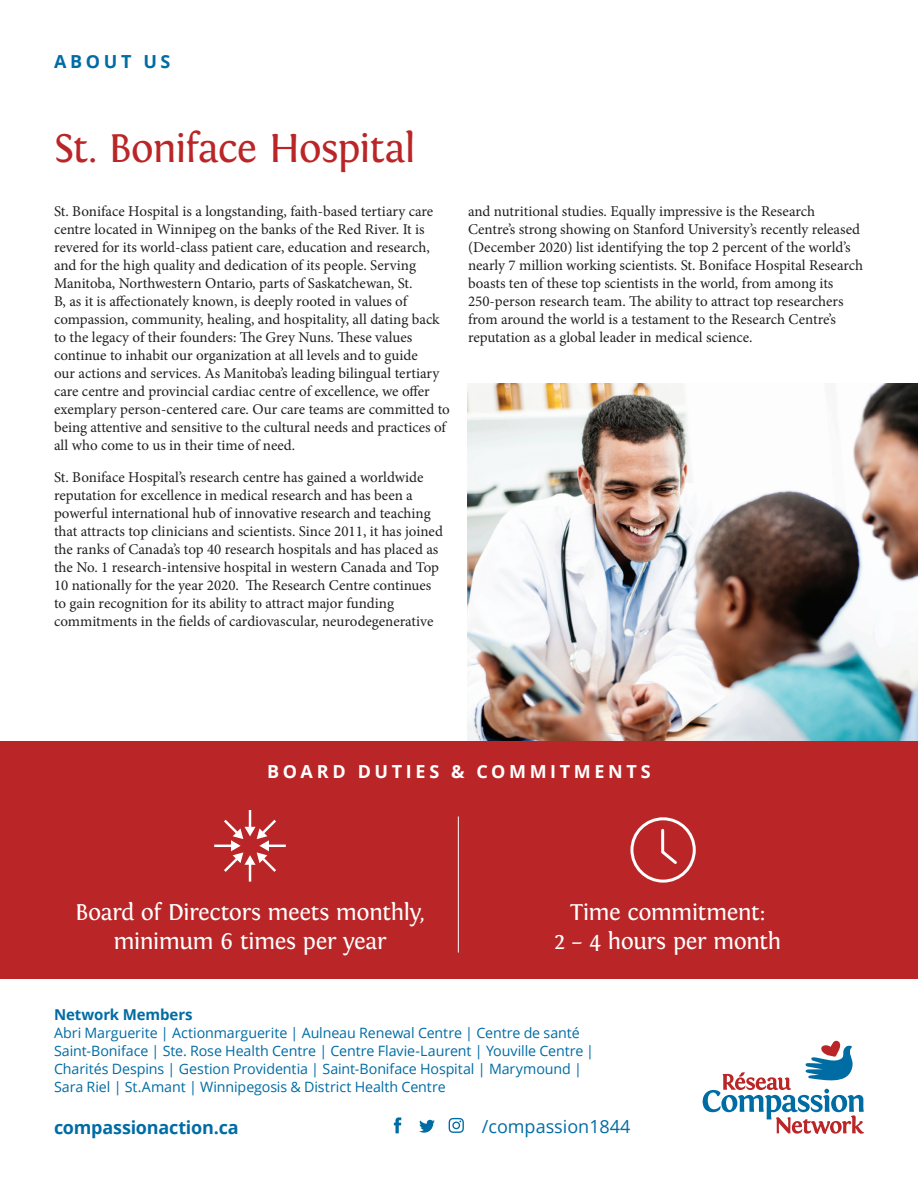
<style>
.page{position:relative;width:918px;height:1188px;background:#fff}
.page>*{position:absolute;margin:0;border:0;box-sizing:border-box;transform-origin:0 0}
.t1{font:42px "Fontin";letter-spacing:-.035em;color:#ba2627}
.t2{font:24px/28.8px "Fontin";letter-spacing:-.03em;color:#fff;text-align:center}
.t3{font:700 18px "Open Sans";letter-spacing:-.01em;color:#006ca4}
.t4{font:700 18px "Open Sans";letter-spacing:.205em;color:#fff}
.t5{font:18px "Open Sans";color:#006ca4}
.t6{font:15px/18px "Minion Pro";color:#231f20}
.t7{font:700 15px "Open Sans";letter-spacing:-.005em;color:#006ca4}
.t8{font:14.25px/18px "Open Sans";letter-spacing:-.005em;color:#006ca4}
</style>
<div class="page">
<svg style="left:419px;top:1120px;width:16px;height:13px"></svg>
<svg style="left:394px;top:1117px;width:7px;height:16px"></svg>
<svg style="left:449px;top:1118px;width:15px;height:15px"></svg>
<svg style="left:703px;top:1040px;width:161px;height:94px"></svg>
<div style="left:0;top:741px;width:918px;height:237px;background:#ba2627"></div>
<hr style="left:458px;top:816px;width:1px;height:137px;background:#fff">
<div style="left:630px;top:817px;width:66px;height:66px;border:3px solid #fff;border-radius:50%"></div>
<svg style="left:661px;top:828px;width:16px;height:36px"></svg>
<svg style="left:214px;top:810px;width:72px;height:72px"></svg>
<img style="left:468px;top:383px;width:450px;height:358px">
<p class="t3" style="left:54px;top:49px;width:118px">ABOUT US</p>
<h1 class="t1" style="left:54px;top:125px;width:363px">St. Boniface Hospital</h1>
<p class="t6" style="left:54px;top:202px;width:397px">St. Boniface Hospital is a longstanding, faith-based tertiary care centre located in Winnipeg on the banks of the Red River. It is revered for its world-class patient care, education and research, and for the high quality and dedication of its people. Serving Manitoba, Northwestern Ontario, parts of Saskatchewan, St.<br>B, as it is affectionately known, is deeply rooted in values of compassion, community, healing, and hospitality, all dating back to the legacy of their founders: The Grey Nuns. These values continue to inhabit our organization at all levels and to guide<br>our actions and services. As Manitoba’s leading bilingual tertiary care centre and provincial cardiac centre of excellence, we offer exemplary person-centered care. Our care teams are committed to being attentive and sensitive to the cultural needs and practices of all who come to us in their time of need.</p>
<p class="t6" style="left:54px;top:468px;width:391px">St. Boniface Hospital’s research centre has gained a worldwide reputation for excellence in medical research and has been a powerful international hub of innovative research and teaching that attracts top clinicians and scientists. Since 2011, it has joined the ranks of Canada’s top 40 research hospitals and has placed as the No. 1 research-intensive hospital in western Canada and Top 10 nationally for the year 2020. The Research Centre continues to gain recognition for its ability to attract major funding commitments in the fields of cardiovascular, neurodegenerative</p>
<p class="t6" style="left:468px;top:202px;width:397px">and nutritional studies. Equally impressive is the Research Centre’s strong showing on Stanford University’s recently released (December 2020) list identifying the top 2 percent of the world’s nearly 7 million working scientists. St. Boniface Hospital Research boasts ten of these top scientists in the world, from among its 250-person research team. The ability to attract top researchers from around the world is a testament to the Research Centre’s reputation as a global leader in medical science.</p>
<p class="t4" style="left:267px;top:759px;width:385px">BOARD DUTIES &amp; COMMITMENTS</p>
<h2 class="t2" style="left:75px;top:898px;width:351px">Board of Directors meets monthly, minimum 6 times per year</h2>
<h2 class="t2" style="left:554px;top:898px;width:229px">Time commitment:<br>2 – 4 hours per month</h2>
<p class="t7" style="left:54px;top:1004px;width:140px">Network Members</p>
<p class="t8" style="left:54px;top:1023px;width:542px">Abri Marguerite | Actionmarguerite | Aulneau Renewal Centre | Centre de santé Saint-Boniface | Ste. Rose Health Centre | Centre Flavie-Laurent | Youville Centre | Charités Despins | Gestion Providentia | Saint-Boniface Hospital | Marymound | Sara Riel | St.Amant | Winnipegosis &amp; District Health Centre</p>
<p class="t3" style="left:54px;top:1115px;width:186px">compassionaction.ca</p>
<p class="t5" style="left:482px;top:1114px;width:150px">/compassion1844</p>
</div>
